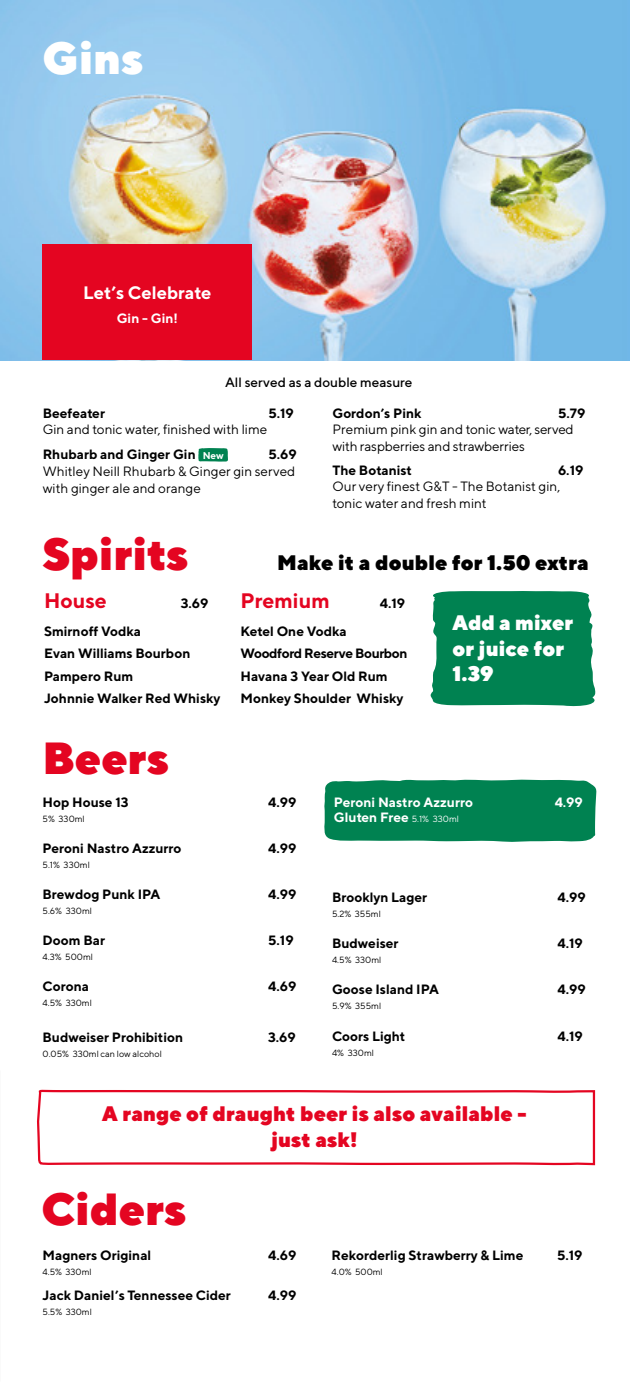
<style>
.page{position:relative;width:630px;height:1382px;background:#fff}
.page>*{position:absolute;margin:0;border:0;box-sizing:border-box;transform-origin:0 0}
.t1{font:900 45px "TT Norms";color:#e40521}
.t2{font:900 45px "TT Norms";color:#fff}
.t3{font:900 21px/25.2px "TT Norms";color:#e40521;text-align:center}
.t4{font:900 21px "TT Norms";color:#000}
.t5{font:900 21px/25.5px "TT Norms";color:#fff}
.t6{font:700 21px "TT Norms";color:#e40521}
.t7{font:700 18px "TT Norms";color:#fff}
.t8{font:700 13.5px/22.5px "TT Norms";color:#000}
.t9{font:13.5px/16.2px "TT Norms";color:#000}
.t10{font:700 13.5px "TT Norms";color:#fff}
.t11{font:500 13.5px "TT Norms";color:#000}
.t12{font:9px "TT Norms";color:#000}
.s1{font-weight:700}
.s2{font-weight:700;font-size:9.9px;color:#fff}
.s3{font-weight:400;font-size:9px}
</style>
<div class="page">
<svg style="left:324px;top:779px;width:272px;height:63px;background:#0d885a"></svg>
<img style="left:0;top:0;width:629px;height:360px">
<svg style="left:430px;top:591px;width:165px;height:115px;background:#0e895a"></svg>
<svg style="left:198px;top:448px;width:30px;height:14px"></svg>
<svg style="left:37px;top:1089px;width:559px;height:77px"></svg>
<div style="left:43px;top:244px;width:209px;height:116px;background:#e40521"></div>
<h1 class="t2" style="left:43px;top:29px;width:102px">Gins</h1>
<h3 class="t7" style="left:83px;top:281px;width:130px">Let’s Celebrate</h3>
<p class="t10" style="left:117px;top:310px;width:63px">Gin - Gin!</p>
<p class="t11" style="left:225px;top:374px;width:189px">All served as a double measure</p>
<p class="t8" style="left:43px;top:402px;width:64px">Beefeater</p>
<p class="t8" style="left:268px;top:402px;width:27px">5.19</p>
<p class="t9" style="left:43px;top:417px;width:226px;line-height:24.8px">Gin and tonic water, finished with lime<br><span class="s1">Rhubarb and Ginger Gin</span> <span class="s2">New</span></p>
<p class="t8" style="left:268px;top:443px;width:30px">5.69</p>
<p class="t9" style="left:43px;top:462px;width:254px;line-height:16.8px">Whitley Neill Rhubarb &amp; Ginger gin served with ginger ale and orange</p>
<p class="t8" style="left:332px;top:402px;width:90px">Gordon’s Pink</p>
<p class="t8" style="left:557px;top:402px;width:29px">5.79</p>
<p class="t9" style="left:332px;top:421px;width:243px">Premium pink gin and tonic water, served with raspberries and strawberries</p>
<p class="t8" style="left:332px;top:459px;width:81px">The Botanist</p>
<p class="t8" style="left:557px;top:459px;width:27px">6.19</p>
<p class="t9" style="left:332px;top:478px;width:229px">Our very finest G&amp;T - The Botanist gin, tonic water and fresh mint</p>
<h1 class="t1" style="left:42px;top:525px;width:147px">Spirits</h1>
<h2 class="t4" style="left:277px;top:549px;width:313px">Make it a double for 1.50 extra</h2>
<h2 class="t6" style="left:44px;top:587px;width:64px">House</h2>
<p class="t8" style="left:181px;top:592px;width:29px">3.69</p>
<h2 class="t6" style="left:240px;top:587px;width:91px">Premium</h2>
<p class="t8" style="left:379px;top:592px;width:27px">4.19</p>
<p class="t8" style="left:44px;top:619px;width:178px">Smirnoff Vodka<br>Evan Williams Bourbon<br>Pampero Rum<br>Johnnie Walker Red Whisky</p>
<p class="t8" style="left:240px;top:619px;width:168px">Ketel One Vodka<br>Woodford Reserve Bourbon<br>Havana 3 Year Old Rum<br>Monkey Shoulder Whisky</p>
<h2 class="t5" style="left:452px;top:610px;width:122px">Add a mixer or juice for<br>1.39</h2>
<h1 class="t1" style="left:42px;top:729px;width:128px">Beers</h1>
<p class="t8" style="left:43px;top:791px;width:87px">Hop House 13</p>
<p class="t8" style="left:268px;top:791px;width:30px">4.99</p>
<p class="t12" style="left:43px;top:813px;width:44px">5% 330ml</p>
<p class="t8" style="left:43px;top:837px;width:140px">Peroni Nastro Azzurro</p>
<p class="t8" style="left:268px;top:837px;width:30px">4.99</p>
<p class="t12" style="left:43px;top:859px;width:49px">5.1% 330ml</p>
<p class="t8" style="left:43px;top:883px;width:119px">Brewdog Punk IPA</p>
<p class="t8" style="left:268px;top:883px;width:30px">4.99</p>
<p class="t12" style="left:43px;top:905px;width:51px">5.6% 330ml</p>
<p class="t8" style="left:43px;top:929px;width:64px">Doom Bar</p>
<p class="t8" style="left:268px;top:929px;width:27px">5.19</p>
<p class="t12" style="left:43px;top:951px;width:52px">4.3% 500ml</p>
<p class="t8" style="left:43px;top:975px;width:48px">Corona</p>
<p class="t8" style="left:268px;top:975px;width:30px">4.69</p>
<p class="t12" style="left:43px;top:997px;width:51px">4.5% 330ml</p>
<p class="t8" style="left:43px;top:1025px;width:142px">Budweiser Prohibition</p>
<p class="t8" style="left:268px;top:1025px;width:29px">3.69</p>
<p class="t12" style="left:43px;top:1048px;width:121px">0.05% 330ml can low alcohol</p>
<p class="t10" style="left:334px;top:794px;width:140px">Peroni Nastro Azzurro</p>
<p class="t10" style="left:554px;top:794px;width:30px">4.99</p>
<p class="t10" style="left:334px;top:809px;width:126px">Gluten Free <span class="s3">5.1% 330ml</span></p>
<p class="t8" style="left:332px;top:886px;width:97px">Brooklyn Lager</p>
<p class="t8" style="left:557px;top:886px;width:30px">4.99</p>
<p class="t12" style="left:332px;top:909px;width:50px">5.2% 355ml</p>
<p class="t8" style="left:332px;top:932px;width:68px">Budweiser</p>
<p class="t8" style="left:557px;top:932px;width:27px">4.19</p>
<p class="t12" style="left:332px;top:955px;width:51px">4.5% 330ml</p>
<p class="t8" style="left:332px;top:978px;width:108px">Goose Island IPA</p>
<p class="t8" style="left:557px;top:978px;width:30px">4.99</p>
<p class="t12" style="left:332px;top:1001px;width:51px">5.9% 355ml</p>
<p class="t8" style="left:332px;top:1024px;width:75px">Coors Light</p>
<p class="t8" style="left:557px;top:1024px;width:27px">4.19</p>
<p class="t12" style="left:332px;top:1047px;width:43px">4% 330ml</p>
<h2 class="t3" style="left:102px;top:1101px;width:425px">A range of draught beer is also available - just ask!</h2>
<h1 class="t1" style="left:41px;top:1180px;width:146px">Ciders</h1>
<p class="t8" style="left:43px;top:1244px;width:110px">Magners Original</p>
<p class="t8" style="left:268px;top:1244px;width:30px">4.69</p>
<p class="t12" style="left:43px;top:1266px;width:51px">4.5% 330ml</p>
<p class="t8" style="left:43px;top:1284px;width:190px">Jack Daniel’s Tennessee Cider</p>
<p class="t8" style="left:268px;top:1284px;width:30px">4.99</p>
<p class="t12" style="left:43px;top:1306px;width:51px">5.5% 330ml</p>
<p class="t8" style="left:331px;top:1244px;width:193px">Rekorderlig Strawberry &amp; Lime</p>
<p class="t8" style="left:556px;top:1244px;width:27px">5.19</p>
<p class="t12" style="left:331px;top:1266px;width:53px">4.0% 500ml</p>
</div>
